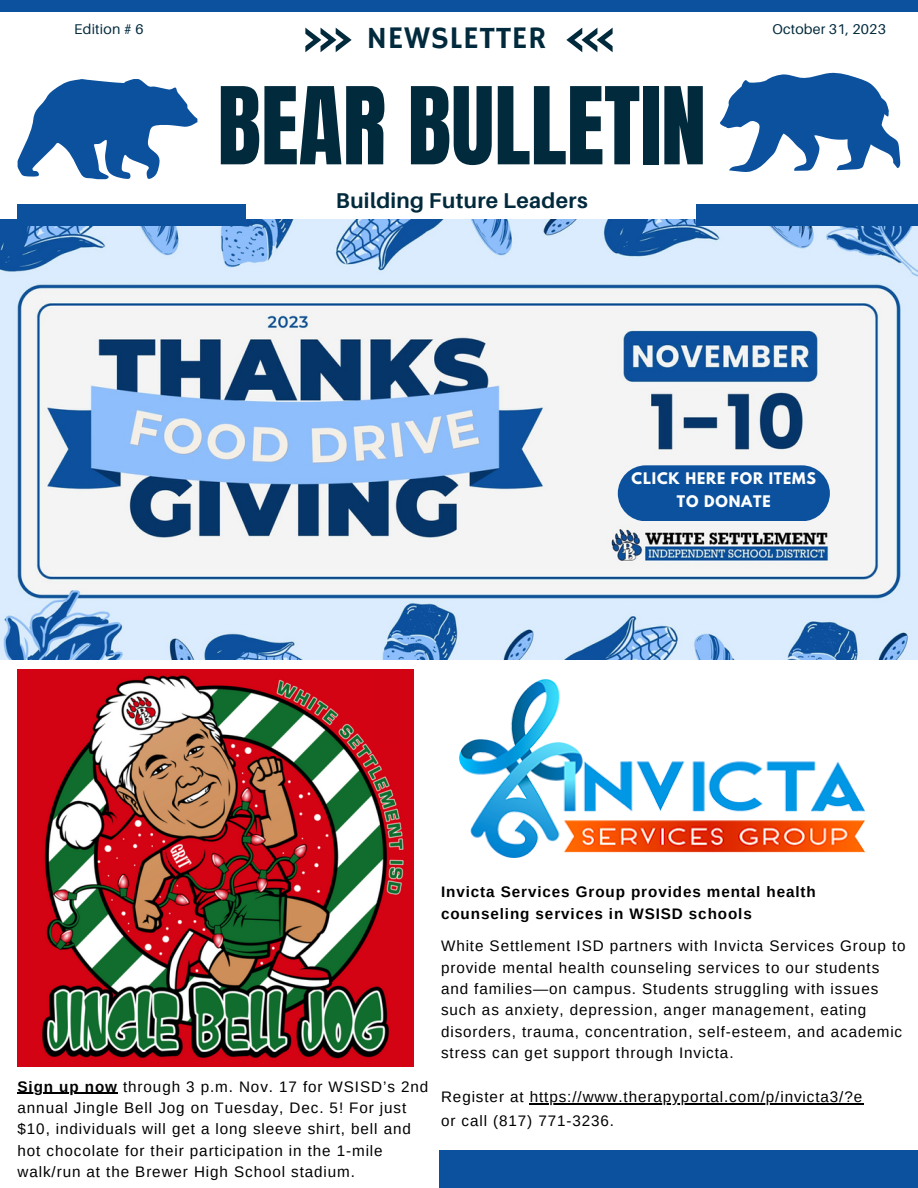
<style>
.page{position:relative;width:918px;height:1188px;background:#fff}
.page>*{position:absolute;margin:0;border:0;box-sizing:border-box;transform-origin:0 0}
.t1{font:91.05px "Anton";color:#022a3d}
.t2{font:31.35px "Hammersmith One";letter-spacing:.02em;color:#022a3d}
.t3{font:700 21.45px "Aileron";letter-spacing:.015em;color:#022a3d}
.t4{font:15.15px/21.3px "Arimo";letter-spacing:.06em;color:#000}
.t5{font:700 15.15px/21.3px "Arimo";letter-spacing:.06em;color:#000}
.t6{font:700 14.25px/22.5px "League Spartan";letter-spacing:.06em;color:#fff;text-align:center}
.t7{font:14.1px "Aileron";letter-spacing:.015em;color:#022a3d}
.s1{font-weight:700}
</style>
<div class="page">
<svg style="left:305px;top:28px;width:46px;height:24px"></svg>
<svg style="left:567px;top:28px;width:45px;height:24px"></svg>
<div style="left:0;top:0;width:918px;height:12px;background:#0b519e"></div>
<svg style="left:720px;top:72px;width:180px;height:100px"></svg>
<svg style="left:18px;top:79px;width:179px;height:100px"></svg>
<img style="left:0;top:219px;width:918px;height:440px">
<img style="left:18px;top:669px;width:396px;height:398px">
<div style="left:376px;top:669px;width:38px;height:75px;background:#d20414"></div>
<div style="left:18px;top:204px;width:228px;height:21px;background:#0b519e"></div>
<div style="left:696px;top:204px;width:222px;height:21px;background:#0b519e"></div>
<img style="left:459px;top:680px;width:405px;height:177px">
<div style="left:439px;top:1150px;width:479px;height:38px;background:#0b519e"></div>
<div style="left:618px;top:465px;width:212px;height:56px;background:#0b519e;border-radius:28px"></div>
<hr style="left:18px;top:1093px;width:100px;height:1px;background:#000">
<hr style="left:530px;top:1103px;width:324px;height:1px;background:#000">
<p class="t7" style="left:74px;top:20px;width:71px">Edition # 6</p>
<p class="t7" style="left:772px;top:20px;width:115px">October 31, 2023</p>
<p class="t2" style="left:367px;top:19px;width:181px">NEWSLETTER</p>
<p class="t1" style="left:217px;top:61px;width:490px">BEAR BULLETIN</p>
<p class="t3" style="left:336px;top:187px;width:253px">Building Future Leaders</p>
<p class="t6" style="left:632px;top:469px;width:186px">CLICK HERE FOR ITEMS<br>TO DONATE</p>
<p class="t4" style="left:18px;top:1076px;width:412px"><span class="s1">Sign up now</span> through 3 p.m. Nov. 17 for WSISD’s 2nd annual Jingle Bell Jog on Tuesday, Dec. 5! For just $10, individuals will get a long sleeve shirt, bell and hot chocolate for their participation in the 1-mile walk/run at the Brewer High School stadium.</p>
<p class="t5" style="left:441px;top:881px;width:376px">Invicta Services Group provides mental health counseling services in WSISD schools</p>
<p class="t4" style="left:441px;top:935px;width:466px">White Settlement ISD partners with Invicta Services Group to provide mental health counseling services to our students and families—on campus. Students struggling with issues such as anxiety, depression, anger management, eating disorders, trauma, concentration, self-esteem, and academic stress can get support through Invicta.</p>
<p class="t4" style="left:441px;top:1086px;width:423px">Register at https://www.therapyportal.com/p/invicta3/?e</p>
<p class="t4" style="left:441px;top:1110px;width:175px">or call (817) 771-3236.</p>
</div>
